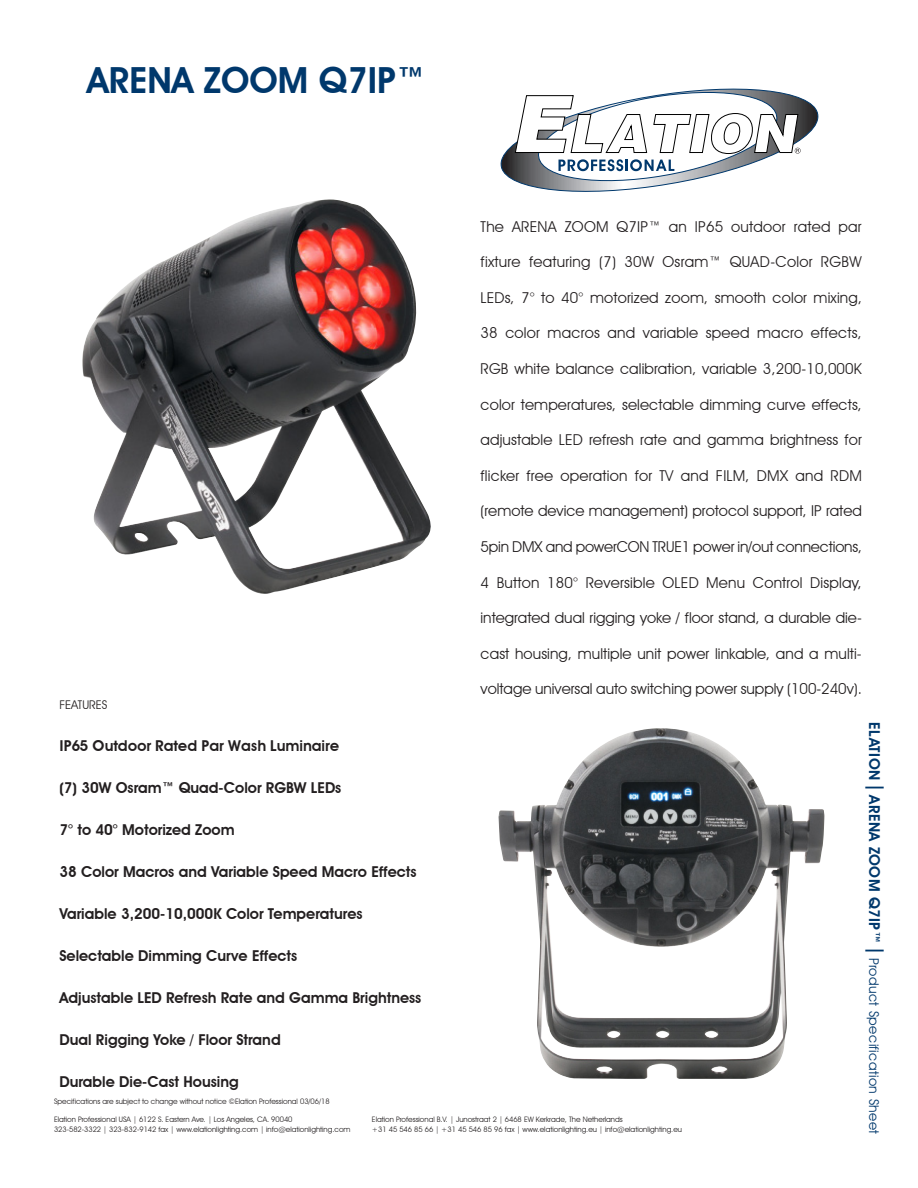
<style>
.page{position:relative;width:918px;height:1188px;background:#fff}
.page>*{position:absolute;margin:0;border:0;box-sizing:border-box;transform-origin:0 0}
.t1{font:600 36px "Avant Garde IT Cby BT";color:#00386c}
._02__Features_F2{font:15px "Avant Garde IT Cby BT";letter-spacing:.01em;color:#231f20}
.Category_Titles{font:600 15px "Avant Garde IT Cby BT";color:#231f20}
._02__Features_F2-2{font:15px "Avant Garde IT Cby BT";letter-spacing:-.01em;color:#231f20}
.Category_Titles-2{font:600 15px "Avant Garde";letter-spacing:-.01em;color:#231f20}
.t2{font:13.5px "Avant Garde IT Cby BT";letter-spacing:.03em;color:#00386c}
.Category_Titles-3{font:12px "Avant Garde IT Cby BT";color:#231f20}
.t3{font:7.5px "Avant Garde IT Cby BT";color:#231f20}
.s1{font-weight:600;font-size:15px}
.s2{font-size:25.5px}
</style>
<div class="page">
<img style="left:498px;top:728px;width:326px;height:351px">
<svg style="left:500px;top:88px;width:319px;height:104px"></svg>
<img style="left:82px;top:199px;width:349px;height:395px">
<p class="t1" style="left:87px;top:59px;width:340px">ARENA ZOOM Q7IP™</p>
<p class="_02__Features_F2" style="left:481px;top:217px;width:383px">The ARENA ZOOM Q7IP™ an IP65 outdoor rated par</p>
<p class="_02__Features_F2" style="left:481px;top:253px;width:383px">fixture featuring (7) 30W Osram™ QUAD-Color RGBW</p>
<p class="_02__Features_F2" style="left:481px;top:288px;width:383px">LEDs, 7° to 40° motorized zoom, smooth color mixing,</p>
<p class="_02__Features_F2" style="left:481px;top:324px;width:383px">38 color macros and variable speed macro effects,</p>
<p class="_02__Features_F2" style="left:481px;top:360px;width:383px">RGB white balance calibration, variable 3,200-10,000K</p>
<p class="_02__Features_F2" style="left:481px;top:395px;width:383px">color temperatures, selectable dimming curve effects,</p>
<p class="_02__Features_F2" style="left:481px;top:431px;width:383px">adjustable LED refresh rate and gamma brightness for</p>
<p class="_02__Features_F2" style="left:481px;top:466px;width:383px">flicker free operation for TV and FILM, DMX and RDM</p>
<p class="_02__Features_F2" style="left:481px;top:502px;width:383px">(remote device management) protocol support, IP rated</p>
<p class="_02__Features_F2-2" style="left:481px;top:538px;width:383px">5pin DMX and powerCON TRUE1 power in/out connections,</p>
<p class="_02__Features_F2" style="left:481px;top:573px;width:383px">4 Button 180° Reversible OLED Menu Control Display,</p>
<p class="_02__Features_F2" style="left:481px;top:609px;width:383px">integrated dual rigging yoke / floor stand, a durable die-</p>
<p class="_02__Features_F2" style="left:481px;top:644px;width:383px">cast housing, multiple unit power linkable, and a multi-</p>
<p class="_02__Features_F2" style="left:481px;top:680px;width:383px">voltage universal auto switching power supply (100-240v).</p>
<p class="Category_Titles-3" style="left:59px;top:698px;width:50px">FEATURES</p>
<p class="Category_Titles-2" style="left:59px;top:737px;width:281px">IP65 Outdoor Rated Par Wash Luminaire</p>
<p class="Category_Titles" style="left:59px;top:779px;width:284px">(7) 30W Osram™ Quad-Color RGBW LEDs</p>
<p class="Category_Titles" style="left:59px;top:821px;width:177px">7° to 40° Motorized Zoom</p>
<p class="Category_Titles" style="left:59px;top:863px;width:359px">38 Color Macros and Variable Speed Macro Effects</p>
<p class="Category_Titles" style="left:59px;top:905px;width:305px">Variable 3,200-10,000K Color Temperatures</p>
<p class="Category_Titles" style="left:59px;top:947px;width:239px">Selectable Dimming Curve Effects</p>
<p class="Category_Titles" style="left:59px;top:989px;width:363px">Adjustable LED Refresh Rate and Gamma Brightness</p>
<p class="Category_Titles" style="left:59px;top:1031px;width:223px">Dual Rigging Yoke / Floor Strand</p>
<p class="Category_Titles" style="left:59px;top:1073px;width:181px">Durable Die-Cast Housing</p>
<p class="t3" style="left:54px;top:1097px;width:277px">Specifications are subject to change without notice ©Elation Professional 03/06/18</p>
<p class="t3" style="left:54px;top:1114px;width:240px">Elation Professional USA | 6122 S. Eastern Ave. | Los Angeles, CA. 90040</p>
<p class="t3" style="left:54px;top:1125px;width:298px">323-582-3322 | 323-832-9142 fax | www.elationlighting.com | info@elationlighting.com</p>
<p class="t3" style="left:372px;top:1115px;width:252px">Elation Professional B.V. | Junostraat 2 | 6468 EW Kerkrade, The Netherlands</p>
<p class="t3" style="left:372px;top:1125px;width:312px">+31 45 546 85 66 | +31 45 546 85 96 fax | www.elationlighting.eu | info@elationlighting.eu</p>
<p class="t2" style="left:882px;top:722px;width:413px;rotate:90deg"><span class="s1">ELATION</span> <span class="s2">I</span> <span class="s1">ARENA ZOOM Q7IP™</span> <span class="s2">I</span> Product Specification Sheet</p>
</div>
